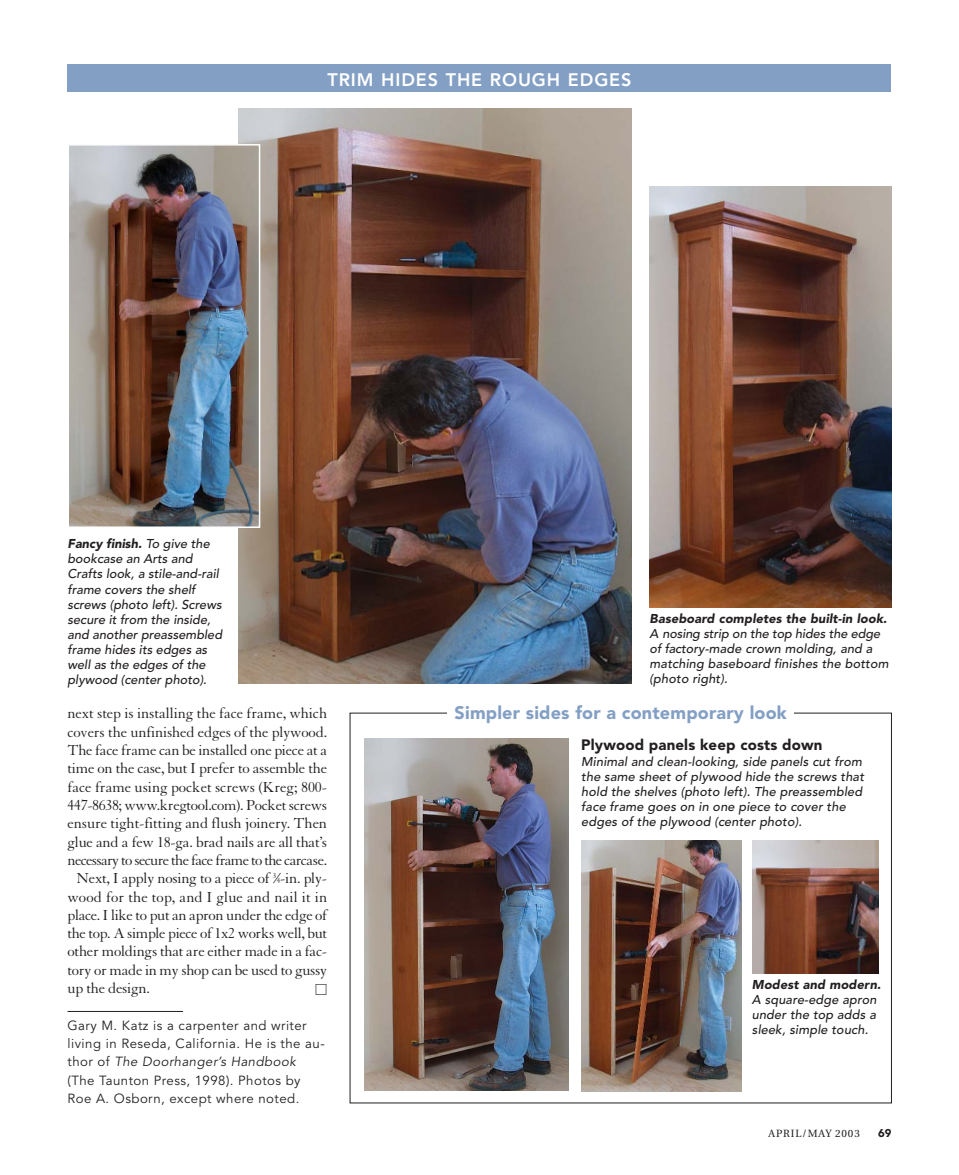
<style>
.page{position:relative;width:959px;height:1175px;background:#fff}
.page>*{position:absolute;margin:0;border:0;box-sizing:border-box;transform-origin:0 0}
.t1{font:900 18px "Avenir";letter-spacing:.01em;color:#839fc4}
.t2{font:800 18px "Avenir";letter-spacing:.05em;color:#fff}
.t3{font:15.75px "Granjon";letter-spacing:-.015em;color:#231f20}
.t4{font:15.75px "Granjon";letter-spacing:-.045em;color:#231f20}
.t5{font:15.75px "Granjon";letter-spacing:.005em;color:#231f20}
.t6{font:900 15px "Avenir";letter-spacing:.01em;color:#231f20}
.t7{font:13.2px/18.3px "Avenir";letter-spacing:.035em;color:#231f20}
.t8{font:italic 500 12.75px/15px "Avenir";letter-spacing:.01em;color:#231f20}
.t9{font:italic 900 12.75px "Avenir";letter-spacing:.01em;color:#231f20}
.t10{font:900 11.25px "Avenir";color:#231f20}
.t11{font:10.5px "Utopia";letter-spacing:.08em;color:#231f20}
.s1{font-weight:900}
.s2{font-size:7.8px}
.s3{font-style:italic}
</style>
<div class="page">
<hr style="left:68px;top:1011px;width:115px;height:1px;background:#231f20">
<div style="left:68px;top:64px;width:823px;height:28px;background:#839fc4"></div>
<img style="left:239px;top:109px;width:393px;height:574px">
<img style="left:70px;top:147px;width:187px;height:378px">
<div style="left:67px;top:144px;width:193px;height:384px;border:2px solid #fff"></div>
<img style="left:649px;top:186px;width:242px;height:421px">
<img style="left:349px;top:712px;width:543px;height:391px">
<h1 class="t2" style="left:327px;top:72px;width:305px">TRIM HIDES THE ROUGH EDGES</h1>
<p class="t8" style="left:67px;top:538px;width:156px"><span class="s1">Fancy finish.</span> To give the bookcase an Arts and<br>Crafts look, a stile-and-rail frame covers the shelf screws (photo left). Screws secure it from the inside, and another preassembled frame hides its edges as well as the edges of the plywood (center photo).</p>
<p class="t3" style="left:68px;top:707px;width:261px">next step is installing the face frame, which</p>
<p class="t3" style="left:68px;top:726px;width:261px">covers the unfinished edges of the plywood.</p>
<p class="t3" style="left:68px;top:744px;width:261px">The face frame can be installed one piece at a</p>
<p class="t3" style="left:68px;top:762px;width:261px">time on the case, but I prefer to assemble the</p>
<p class="t3" style="left:68px;top:781px;width:261px">face frame using pocket screws (Kreg; 800-</p>
<p class="t3" style="left:68px;top:799px;width:261px">447-8638; www.kregtool.com). Pocket screws</p>
<p class="t3" style="left:68px;top:817px;width:261px">ensure tight-fitting and flush joinery. Then</p>
<p class="t3" style="left:68px;top:836px;width:261px">glue and a few 18-ga. brad nails are all that’s</p>
<p class="t4" style="left:68px;top:854px;width:261px">necessary to secure the face frame to the carcase.</p>
<p class="t3" style="left:76px;top:872px;width:252px">Next, I apply nosing to a piece of <sup>3</sup>⁄<span class="s2">4</span>-in. ply-</p>
<p class="t5" style="left:68px;top:890px;width:261px">wood for the top, and I glue and nail it in</p>
<p class="t3" style="left:68px;top:909px;width:261px">place. I like to put an apron under the edge of</p>
<p class="t3" style="left:68px;top:927px;width:261px">the top. A simple piece of 1x2 works well, but</p>
<p class="t3" style="left:68px;top:945px;width:261px">other moldings that are either made in a fac-</p>
<p class="t3" style="left:68px;top:964px;width:261px">tory or made in my shop can be used to gussy</p>
<p class="t3" style="left:68px;top:982px;width:84px">up the design.</p>
<p class="t7" style="left:68px;top:1017px;width:259px">Gary M. Katz is a carpenter and writer living in Reseda, California. He is the au&shy;thor of <span class="s3">The Doorhanger’s Handbook </span>(The Taunton Press, 1998). Photos by Roe A. Osborn, except where noted.</p>
<p class="t9" style="left:649px;top:613px;width:239px">Baseboard completes the built-in look.</p>
<p class="t8" style="left:649px;top:627px;width:240px">A nosing strip on the top hides the edge of factory-made crown molding, and a matching baseboard finishes the bottom (photo right).</p>
<h1 class="t1" style="left:454px;top:705px;width:334px">Simpler sides for a contemporary look</h1>
<p class="t6" style="left:581px;top:738px;width:242px">Plywood panels keep costs down</p>
<p class="t8" style="left:581px;top:755px;width:284px">Minimal and clean-looking, side panels cut from the same sheet of plywood hide the screws that hold the shelves (photo left). The preassembled face frame goes on in one piece to cover the edges of the plywood (center photo).</p>
<p class="t9" style="left:752px;top:979px;width:131px">Modest and modern.</p>
<p class="t8" style="left:752px;top:993px;width:126px;text-align:justify">A square-edge apron under the top adds a sleek, simple touch.</p>
<p class="t11" style="left:768px;top:1129px;width:93px">APRIL/MAY 2003</p>
<p class="t10" style="left:878px;top:1128px;width:15px">69</p>
</div>
